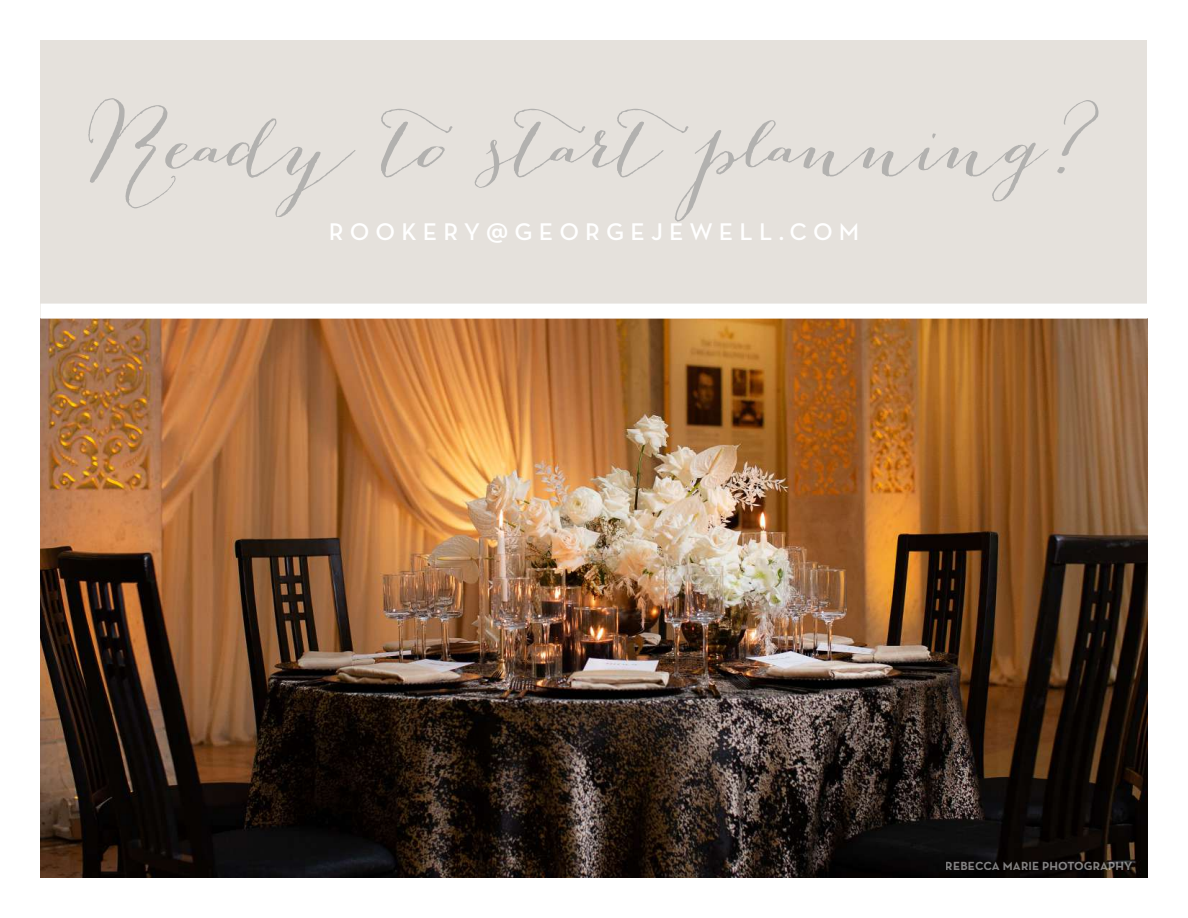
<style>
.page{position:relative;width:1188px;height:918px;background:#fff}
.page>*{position:absolute;margin:0;border:0;box-sizing:border-box;transform-origin:0 0}
.t1{font:70.05px "Bombshell Pro";color:#b2b1af}
.t2{font:600 24.6px "Neutraface Text";letter-spacing:.25em;color:#fff}
.t3{font:700 12px "Neutraface Text";letter-spacing:.01em;color:#fff}
</style>
<div class="page">
<div style="left:40px;top:40px;width:1108px;height:838px;background:#e5e1dc"></div>
<img style="left:40px;top:319px;width:1108px;height:559px">
<div style="left:40px;top:304px;width:1108px;height:15px;background:#fff"></div>
<h1 class="t1" style="left:89px;top:100px;width:1012px">Ready to start planning?</h1>
<p class="t2" style="left:329px;top:216px;width:532px">ROOKERY@GEORGEJEWELL.COM</p>
<p class="t3" style="left:946px;top:858px;width:188px">REBECCA MARIE PHOTOGRAPHY</p>
</div>
